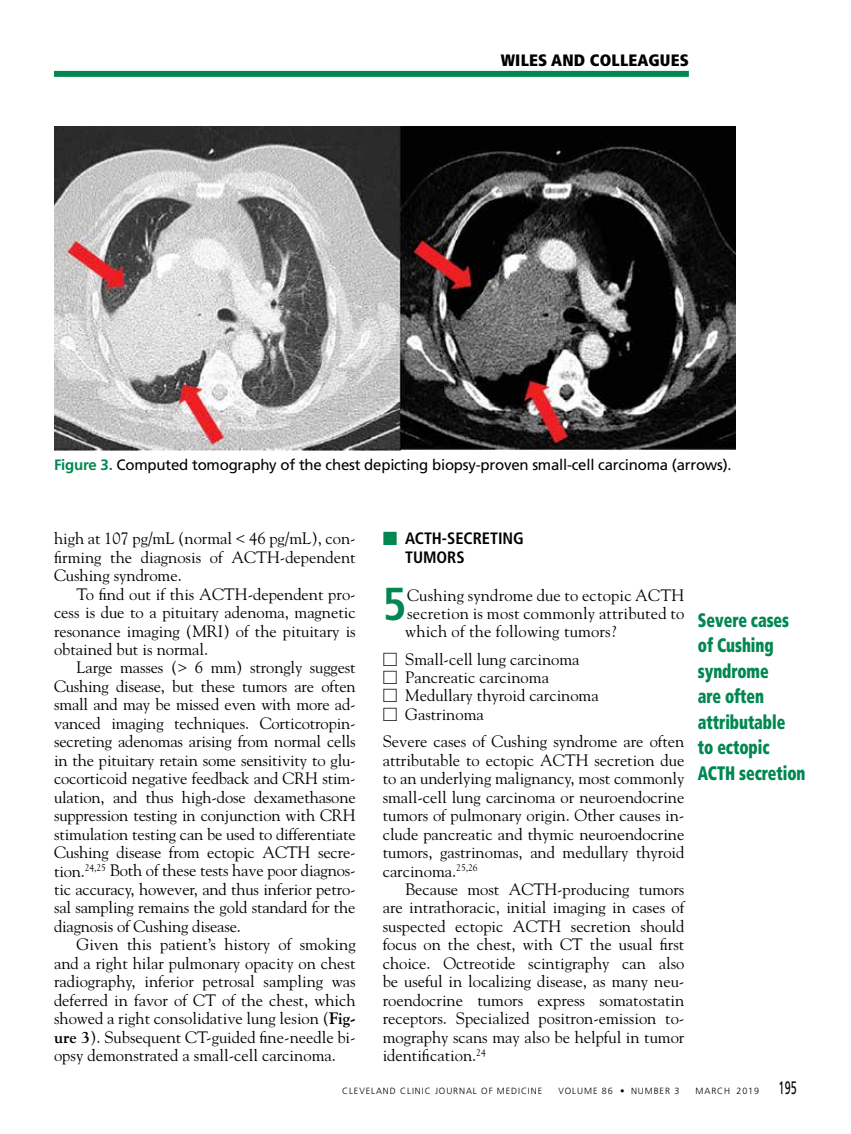
<style>
.page{position:relative;width:851px;height:1134px;background:#fff}
.page>*{position:absolute;margin:0;border:0;box-sizing:border-box;transform-origin:0 0}
.t1{font:700 condensed 46.2px "Frutiger LT Std";color:#008752}
.t2{font:900 condensed 19.5px/25.5px "Frutiger LT Std";letter-spacing:-.005em;color:#008752;scale:.8 1}
.t3{font:16.5px/18.5px "Goudy Std";color:#000;text-align:justify}
.t4{font:700 condensed 16.5px/18.5px "Frutiger LT Std";color:#000}
.t5{font:900 condensed 16.5px "Frutiger LT Std";letter-spacing:.01em;color:#000}
.t6{font:15px "Frutiger LT Std";letter-spacing:-.015em;color:#000}
.t7{font:300 9px "Frutiger LT Std";letter-spacing:.1em;color:#000}
.s1{font-weight:700;color:#008752}
.s2{font-weight:700}
.s3{font-family:"Universal Std Newswith Comm Pi";font-weight:400;font-stretch:normal;color:#008752}
.s4{font-family:"Universal Std Newswith Comm Pi"}
.s5{font-weight:400;font-size:18px}
</style>
<div class="page">
<div style="left:54px;top:71px;width:634px;height:6px;background:#008752"></div>
<img style="left:54px;top:126px;width:681px;height:324px">
<p class="t5" style="left:501px;top:51px;width:190px">WILES AND COLLEAGUES</p>
<p class="t6" style="left:54px;top:456px;width:679px"><span class="s1">Figure 3.</span> Computed tomography of the chest depicting biopsy-proven small-cell carcinoma (arrows).</p>
<p class="t3" style="left:54px;top:529px;width:303px">high at 107 pg/mL (normal &lt; 46 pg/mL), con&shy;firming the diagnosis of ACTH-dependent Cushing syndrome.</p>
<p class="t3" style="left:54px;top:584px;width:303px;text-indent:23px">To find out if this ACTH-dependent pro&shy;cess is due to a pituitary adenoma, magnetic resonance imaging (MRI) of the pituitary is obtained but is normal.</p>
<p class="t3" style="left:54px;top:658px;width:303px;text-indent:23px">Large masses (&gt; 6 mm) strongly suggest Cushing disease, but these tumors are often small and may be missed even with more ad&shy;vanced imaging techniques. Corticotropin&shy;secreting adenomas arising from normal cells in the pituitary retain some sensitivity to glu&shy;cocorticoid negative feedback and CRH stim&shy;ulation, and thus high-dose dexamethasone suppression testing in conjunction with CRH stimulation testing can be used to differentiate Cushing disease from ectopic ACTH secre&shy;tion.<sup>24,25</sup> Both of these tests have poor diagnos&shy;tic accuracy, however, and thus inferior petro&shy;sal sampling remains the gold standard for the diagnosis of Cushing disease.</p>
<p class="t3" style="left:54px;top:935px;width:303px;text-indent:23px">Given this patient’s history of smoking and a right hilar pulmonary opacity on chest radiography, inferior petrosal sampling was deferred in favor of CT of the chest, which showed a right consolidative lung lesion (<span class="s2">Fig&shy;ure 3</span>). Subsequent CT-guided fine-needle bi&shy;opsy demonstrated a small-cell carcinoma.</p>
<p class="t4" style="left:405px;top:529px;width:120px;text-indent:-23px"><span class="s3">■</span> ACTH-SECRETING<br>TUMORS</p>
<h1 class="t1" style="left:382px;top:577px;width:25px">5</h1>
<p class="t3" style="left:405px;top:586px;width:281px">Cushing syndrome due to ectopic ACTH secretion is most commonly attributed to which of the following tumors?</p>
<p class="t3" style="left:382px;top:649px;width:198px"><span class="s4">□</span> Small-cell lung carcinoma</p>
<p class="t3" style="left:382px;top:668px;width:168px"><span class="s4">□</span> Pancreatic carcinoma</p>
<p class="t3" style="left:382px;top:686px;width:217px"><span class="s4">□</span> Medullary thyroid carcinoma</p>
<p class="t3" style="left:382px;top:700px;width:303px;line-height:27.5px"><span class="s4">□</span> Gastrinoma<br>Severe cases of Cushing syndrome are often</p>
<p class="t3" style="left:382px;top:751px;width:303px">attributable to ectopic ACTH secretion due to an underlying malignancy, most commonly small-cell lung carcinoma or neuroendocrine tumors of pulmonary origin. Other causes in&shy;clude pancreatic and thymic neuroendocrine tumors, gastrinomas, and medullary thyroid carcinoma.<sup>25,26</sup></p>
<p class="t3" style="left:383px;top:880px;width:303px;text-indent:23px">Because most ACTH-producing tumors are intrathoracic, initial imaging in cases of suspected ectopic ACTH secretion should focus on the chest, with CT the usual first choice. Octreotide scintigraphy can also be useful in localizing disease, as many neu&shy;roendocrine tumors express somatostatin receptors. Specialized positron-emission to&shy;mography scans may also be helpful in tumor identification.<sup>24</sup></p>
<p class="t2" style="left:698px;top:607px;width:136px">Severe cases of Cushing syndrome<br>are often attributable to ectopic<br>ACTH secretion</p>
<p class="t7" style="left:342px;top:1085px;width:202px">CLEVELAND CLINIC JOURNAL OF MEDICINE</p>
<p class="t7" style="left:558px;top:1085px;width:122px">VOLUME 86 • NUMBER 3</p>
<p class="t7" style="left:695px;top:1085px;width:103px">MARCH 2019 <span class="s5">195</span></p>
</div>
